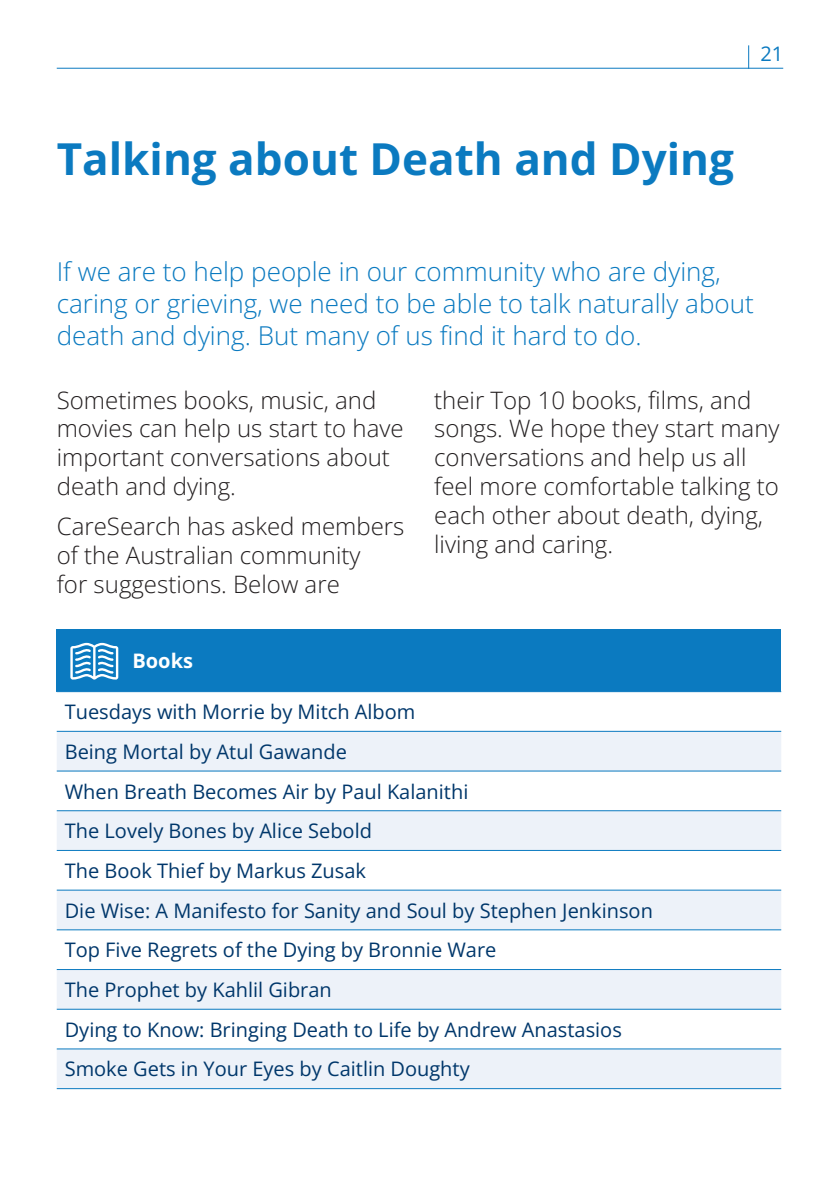
<style>
.page{position:relative;width:840px;height:1191px;background:#fff}
.page>*{position:absolute;margin:0;border:0;box-sizing:border-box;transform-origin:0 0}
.t1{font:700 44px "Open Sans";color:#0b7ac0}
.t2{font:300 26px/32px "Open Sans";color:#0b7ac0}
.t3{font:300 24px/28.8px "Open Sans";color:#231f20}
.t4{font:20px "Open Sans";color:#00376b}
.t5{font:700 20px "Open Sans";color:#fff}
.t6{font:20px "Open Sans";color:#0b7ac0}
</style>
<div class="page">
<hr style="left:57px;top:68px;width:725px;height:1px;background:#0b7ac0">
<div style="left:57px;top:629px;width:723px;height:62px;background:#0b7ac0"></div>
<svg style="left:57px;top:692px;width:723px;height:39px"></svg>
<svg style="left:57px;top:732px;width:723px;height:356px;fill:#edf2f9"></svg>
<hr style="left:57px;top:691px;width:723px;height:1px;background:#0b7ac0">
<hr style="left:57px;top:731px;width:723px;height:1px;background:#0b7ac0">
<hr style="left:57px;top:770px;width:723px;height:1px;background:#0b7ac0">
<hr style="left:57px;top:810px;width:723px;height:1px;background:#0b7ac0">
<hr style="left:57px;top:850px;width:723px;height:1px;background:#0b7ac0">
<hr style="left:57px;top:889px;width:723px;height:1px;background:#0b7ac0">
<hr style="left:57px;top:929px;width:723px;height:1px;background:#0b7ac0">
<hr style="left:57px;top:969px;width:723px;height:1px;background:#0b7ac0">
<hr style="left:57px;top:1008px;width:723px;height:1px;background:#0b7ac0">
<hr style="left:57px;top:1048px;width:723px;height:1px;background:#0b7ac0">
<hr style="left:57px;top:1088px;width:723px;height:1px;background:#0b7ac0">
<svg style="left:70px;top:643px;width:48px;height:36px"></svg>
<p class="t6" style="left:759px;top:40px;width:24px">21</p>
<p class="t1" style="left:57px;top:129px;width:678px">Talking about Death and Dying</p>
<p class="t2" style="left:57px;top:255px;width:698px">If we are to help people in our community who are dying, caring or grieving, we need to be able to talk naturally about death and dying. But many of us find it hard to do.</p>
<p class="t3" style="left:57px;top:385px;width:348px">Sometimes books, music, and movies can help us start to have important conversations about death and dying.</p>
<p class="t3" style="left:57px;top:511px;width:349px">CareSearch has asked members of the Australian community<br>for suggestions. Below are</p>
<p class="t3" style="left:434px;top:385px;width:346px">their Top 10 books, films, and songs. We hope they start many conversations and help us all feel more comfortable talking to each other about death, dying, living and caring.</p>
<p class="t5" style="left:132px;top:647px;width:62px">Books</p>
<p class="t4" style="left:65px;top:698px;width:352px">Tuesdays with Morrie by Mitch Albom</p>
<p class="t4" style="left:65px;top:738px;width:283px">Being Mortal by Atul Gawande</p>
<p class="t4" style="left:65px;top:777px;width:405px">When Breath Becomes Air by Paul Kalanithi</p>
<p class="t4" style="left:65px;top:817px;width:308px">The Lovely Bones by Alice Sebold</p>
<p class="t4" style="left:65px;top:857px;width:302px">The Book Thief by Markus Zusak</p>
<p class="t4" style="left:65px;top:896px;width:589px">Die Wise: A Manifesto for Sanity and Soul by Stephen Jenkinson</p>
<p class="t4" style="left:65px;top:936px;width:433px">Top Five Regrets of the Dying by Bronnie Ware</p>
<p class="t4" style="left:65px;top:976px;width:268px">The Prophet by Kahlil Gibran</p>
<p class="t4" style="left:65px;top:1015px;width:558px">Dying to Know: Bringing Death to Life by Andrew Anastasios</p>
<p class="t4" style="left:65px;top:1055px;width:406px">Smoke Gets in Your Eyes by Caitlin Doughty</p>
</div>
